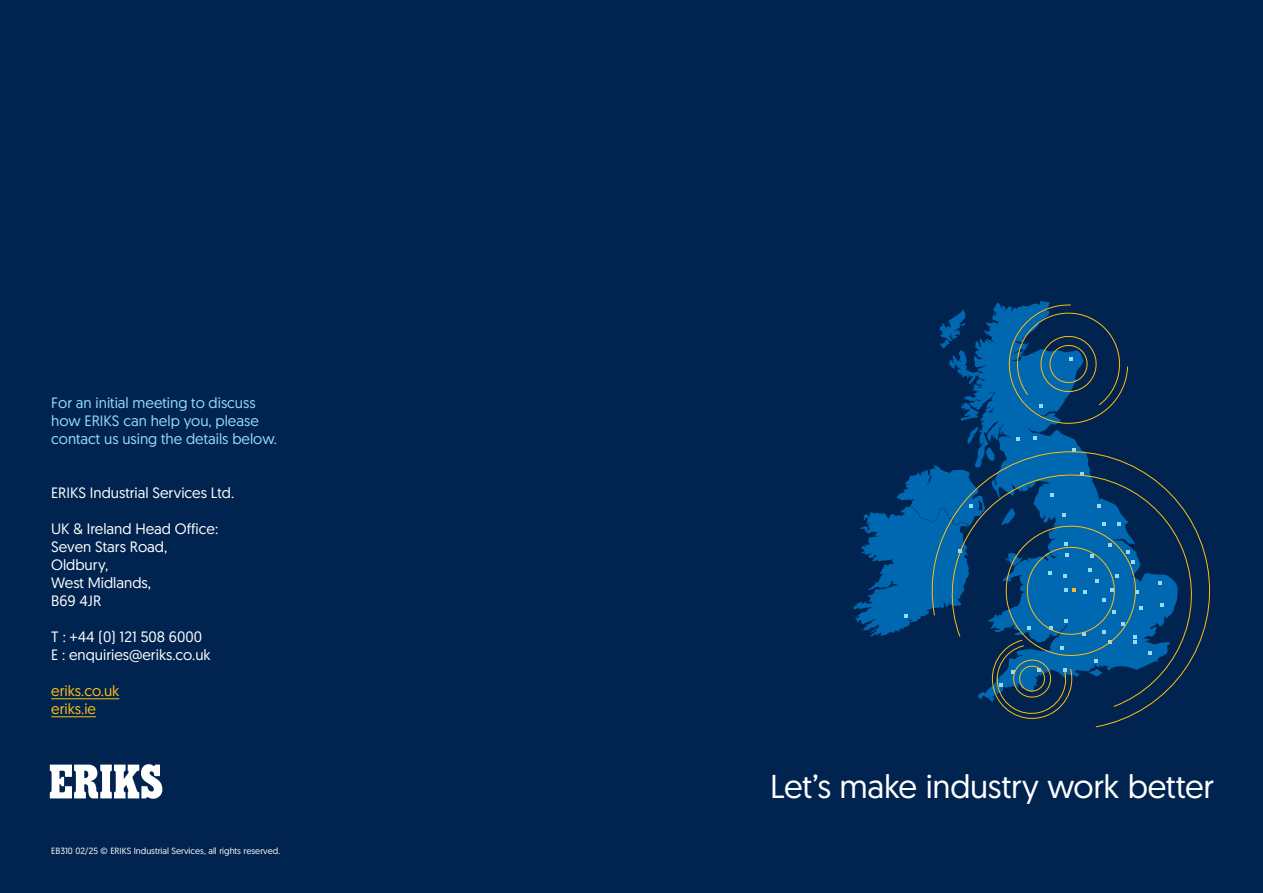
<style>
.page{position:relative;width:1263px;height:893px;background:#00244f}
.page>*{position:absolute;margin:0;border:0;box-sizing:border-box;transform-origin:0 0}
.t1{font:33px "Geomanist";letter-spacing:-.01em;color:#fff}
.t2{font:15px "Geomanist";color:#fff}
.t3{font:15px/18px "Geomanist";color:#97daf8}
.t4{font:15px "Geomanist";color:#fdbe12}
.t5{font:9px "Geomanist Word";color:#fff}
</style>
<div class="page">
<hr style="left:51px;top:698px;width:68px;height:1px;background:#fdbe12">
<hr style="left:51px;top:716px;width:45px;height:1px;background:#fdbe12">
<svg style="left:50px;top:764px;width:112px;height:35px"></svg>
<svg style="left:1095px;top:477px;width:115px;height:250px"></svg>
<svg style="left:854px;top:304px;width:298px;height:419px"></svg>
<p class="t3" style="left:51px;top:393px;width:227px">For an initial meeting to discuss how ERIKS can help you, please contact us using the details below.</p>
<p class="t2" style="left:51px;top:483px;width:185px">ERIKS Industrial Services Ltd.</p>
<p class="t2" style="left:51px;top:519px;width:168px">UK &amp; Ireland Head Office:</p>
<p class="t2" style="left:51px;top:537px;width:117px">Seven Stars Road,</p>
<p class="t2" style="left:51px;top:555px;width:59px">Oldbury,</p>
<p class="t2" style="left:51px;top:573px;width:101px">West Midlands,</p>
<p class="t2" style="left:51px;top:591px;width:52px">B69 4JR</p>
<p class="t2" style="left:51px;top:627px;width:152px">T : +44 (0) 121 508 6000</p>
<p class="t2" style="left:51px;top:645px;width:161px">E : enquiries@eriks.co.uk</p>
<p class="t4" style="left:51px;top:681px;width:70px">eriks.co.uk</p>
<p class="t4" style="left:51px;top:699px;width:46px">eriks.ie</p>
<p class="t5" style="left:51px;top:845px;width:231px">EB310 02/25 © ERIKS Industrial Services, all rights reserved.</p>
<p class="t1" style="left:770px;top:765px;width:445px">Let’s make industry work better</p>
</div>
